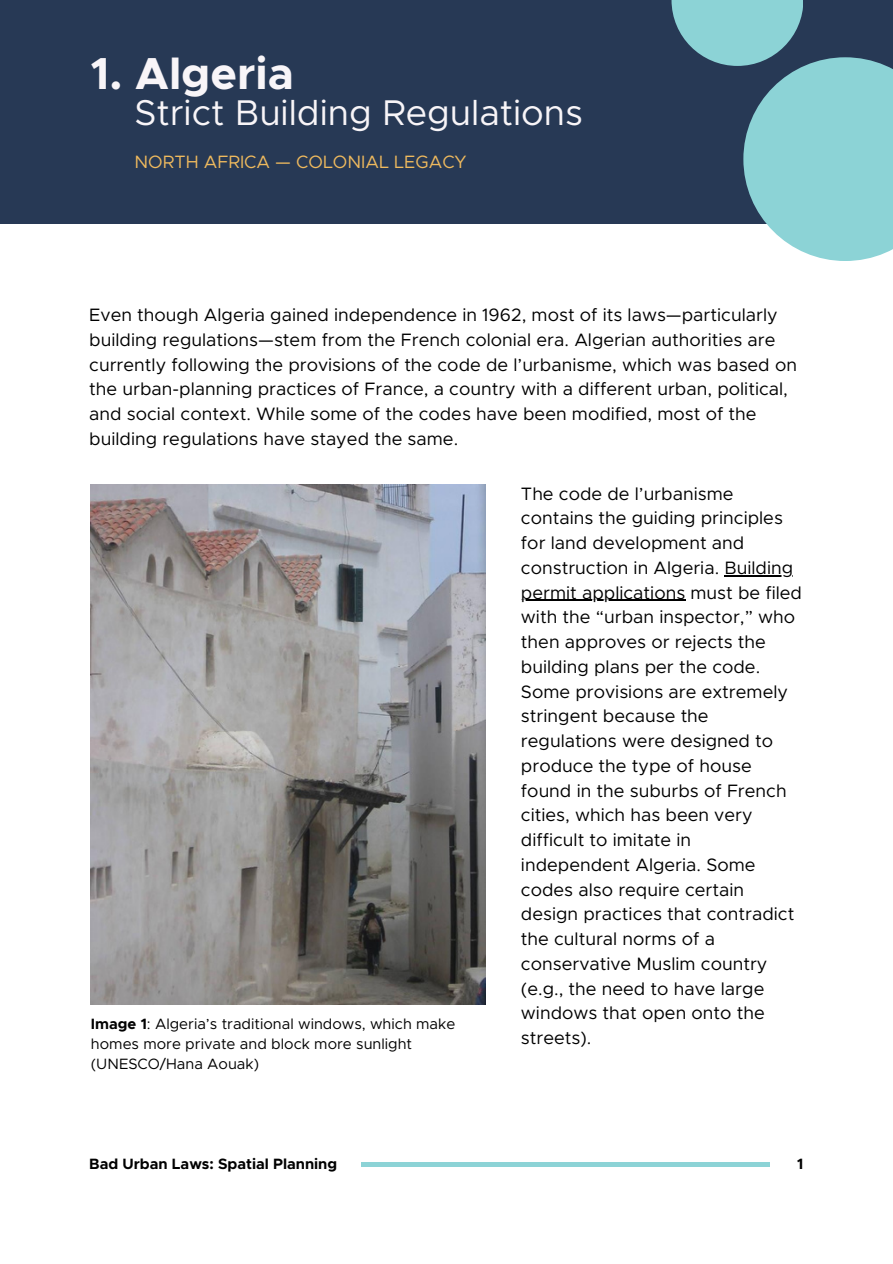
<style>
.page{position:relative;width:893px;height:1264px;background:#fff}
.page>*{position:absolute;margin:0;border:0;box-sizing:border-box;transform-origin:0 0}
.t1{font:700 45px "Metropolis";color:#f8f5f8}
.t2{font:35.85px "Metropolis";color:#f8f5f8}
.t3{font:18px/24.8px "Metropolis";color:#000}
.t4{font:18px "Metropolis";color:#efba5e}
.t5{font:15px/20.2px "Metropolis";color:#000}
.t6{font:700 15px "Metropolis";color:#000}
.s1{font-weight:700}
</style>
<div class="page">
<hr style="left:361px;top:1162px;width:408px;height:4px;background:#8cd3d6">
<div style="left:0;top:0;width:892px;height:224px;background:#273955"></div>
<div style="left:671px;top:0;width:132px;height:66px;background:#8cd3d6"></div>
<svg style="left:671px;top:57px;width:221px;height:204px"></svg>
<img style="left:91px;top:484px;width:394px;height:520px">
<hr style="left:724px;top:575px;width:69px;height:1px;background:#000">
<hr style="left:521px;top:600px;width:164px;height:1px;background:#000">
<p class="t1" style="left:91px;top:53px;width:204px">1. Algeria</p>
<p class="t2" style="left:134px;top:96px;width:450px">Strict Building Regulations</p>
<p class="t4" style="left:134px;top:153px;width:334px">NORTH AFRICA — COLONIAL LEGACY</p>
<p class="t3" style="left:89px;top:303px;width:709px">Even though Algeria gained independence in 1962, most of its laws—particularly building regulations—stem from the French colonial era. Algerian authorities are currently following the provisions of the code de l’urbanisme, which was based on the urban-planning practices of France, a country with a different urban, political, and social context. While some of the codes have been modified, most of the building regulations have stayed the same.</p>
<p class="t5" style="left:91px;top:1014px;width:366px"><span class="s1">Image 1</span>: Algeria’s traditional windows, which make homes more private and block more sunlight (UNESCO/Hana Aouak)</p>
<p class="t3" style="left:521px;top:482px;width:282px">The code de l’urbanisme contains the guiding principles for land development and construction in Algeria. Building permit applications must be filed with the “urban inspector,” who then approves or rejects the building plans per the code.<br>Some provisions are extremely stringent because the regulations were designed to produce the type of house found in the suburbs of French cities, which has been very difficult to imitate in independent Algeria. Some codes also require certain design practices that contradict the cultural norms of a conservative Muslim country (e.g., the need to have large windows that open onto the streets).</p>
<p class="t6" style="left:89px;top:1156px;width:249px">Bad Urban Laws: Spatial Planning</p>
<p class="t6" style="left:797px;top:1156px;width:8px">1</p>
</div>
